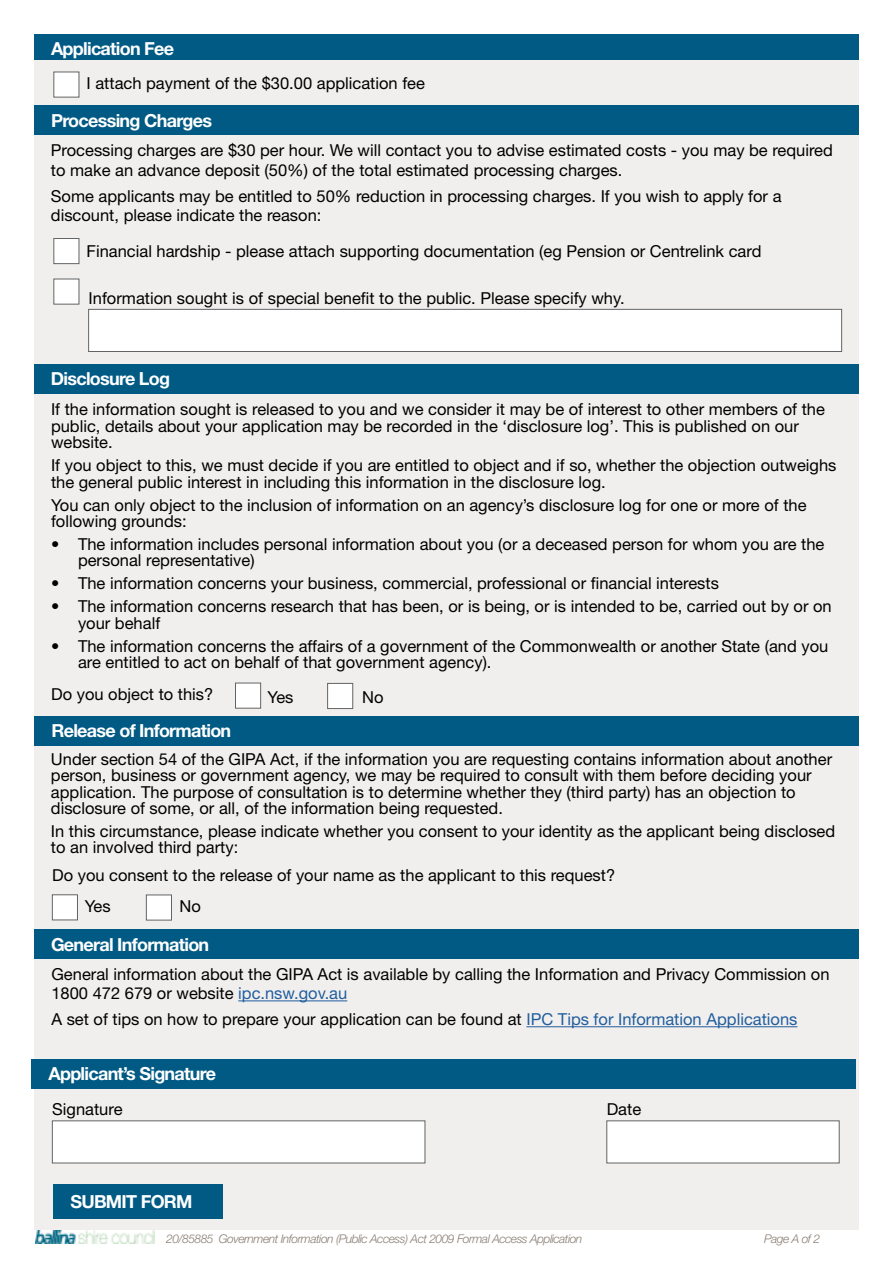
<style>
.page{position:relative;width:893px;height:1263px;background:#fff}
.page>*{position:absolute;margin:0;border:0;box-sizing:border-box;transform-origin:0 0}
.t1{font:700 18px "Helvetica Neue LT Std";letter-spacing:-.04em;color:#fff}
.t2{font:16.5px/16.5px "Helvetica Neue LT Std";color:#000}
.t3{font:italic 300 12px "Helvetica Neue LT Std";letter-spacing:-.04em;color:#897d72}
.s1{color:#215e9e}
</style>
<div class="page">
<img style="left:36px;top:1230px;width:119px;height:13px">
<div style="left:34px;top:34px;width:825px;height:30px;background:#005a84"></div>
<div style="left:34px;top:60px;width:825px;height:1169px;background:#f1efee"></div>
<div style="left:34px;top:929px;width:825px;height:30px;background:#005a84"></div>
<div style="left:54px;top:72px;width:25px;height:25px;background:#fff"></div>
<div style="left:34px;top:105px;width:825px;height:30px;background:#005a84"></div>
<div style="left:54px;top:279px;width:25px;height:25px;background:#fff"></div>
<div style="left:54px;top:238px;width:25px;height:26px;background:#fff;border:1px solid #636466"></div>
<div style="left:88px;top:309px;width:754px;height:43px;background:#fff;border:1px solid #636466"></div>
<div style="left:34px;top:364px;width:825px;height:29px;background:#005a84"></div>
<div style="left:235px;top:683px;width:26px;height:25px;background:#fff;border:1px solid #636466"></div>
<div style="left:327px;top:683px;width:26px;height:26px;background:#fff;border:1px solid #636466"></div>
<div style="left:34px;top:716px;width:825px;height:30px;background:#005a84"></div>
<div style="left:52px;top:895px;width:26px;height:25px;background:#fff;border:1px solid #636466"></div>
<div style="left:146px;top:895px;width:26px;height:25px;background:#fff;border:1px solid #636466"></div>
<hr style="left:238px;top:1000px;width:109px;height:1px;background:#215e9e">
<hr style="left:526px;top:1026px;width:271px;height:1px;background:#215e9e">
<div style="left:31px;top:1059px;width:825px;height:29px;background:#005a84"></div>
<div style="left:52px;top:1121px;width:373px;height:42px;background:#fff"></div>
<div style="left:607px;top:1121px;width:232px;height:42px;background:#fff"></div>
<div style="left:53px;top:1184px;width:169px;height:34px;background:#005a84"></div>
<p class="t1" style="left:51px;top:38px;width:125px">Application Fee</p>
<p class="t2" style="left:87px;top:75px;width:340px">I attach payment of the $30.00 application fee</p>
<p class="t1" style="left:51px;top:109px;width:163px">Processing Charges</p>
<p class="t2" style="left:51px;top:140px;width:783px;line-height:19.5px">Processing charges are $30 per hour. We will contact you to advise estimated costs - you may be required to make an advance deposit (50%) of the total estimated processing charges.</p>
<p class="t2" style="left:51px;top:186px;width:732px;line-height:19.5px">Some applicants may be entitled to 50% reduction in processing charges. If you wish to apply for a discount, please indicate the reason:</p>
<p class="t2" style="left:87px;top:243px;width:676px">Financial hardship - please attach supporting documentation (eg Pension or Centrelink card</p>
<p class="t2" style="left:89px;top:290px;width:538px">Information sought is of special benefit to the public. Please specify why.</p>
<p class="t1" style="left:51px;top:367px;width:121px">Disclosure Log</p>
<p class="t2" style="left:51px;top:401px;width:775px">If the information sought is released to you and we consider it may be of interest to other members of the public, details about your application may be recorded in the ‘disclosure log’. This is published on our website.</p>
<p class="t2" style="left:51px;top:457px;width:787px">If you object to this, we must decide if you are entitled to object and if so, whether the objection outweighs the general public interest in including this information in the disclosure log.</p>
<p class="t2" style="left:51px;top:496px;width:757px">You can only object to the inclusion of information on an agency’s disclosure log for one or more of the following grounds:</p>
<p class="t2" style="left:78px;top:536px;width:748px;text-indent:-27px">• The information includes personal information about you (or a deceased person for whom you are the personal representative)</p>
<p class="t2" style="left:51px;top:575px;width:669px">• The information concerns your business, commercial, professional or financial interests</p>
<p class="t2" style="left:78px;top:598px;width:755px;text-indent:-27px">• The information concerns research that has been, or is being, or is intended to be, carried out by or on your behalf</p>
<p class="t2" style="left:78px;top:637px;width:752px;text-indent:-27px">• The information concerns the affairs of a government of the Commonwealth or another State (and you are entitled to act on behalf of that government agency).</p>
<p class="t2" style="left:51px;top:686px;width:164px">Do you object to this?</p>
<p class="t2" style="left:267px;top:689px;width:27px">Yes</p>
<p class="t2" style="left:362px;top:689px;width:23px">No</p>
<p class="t1" style="left:51px;top:720px;width:181px">Release of Information</p>
<p class="t2" style="left:51px;top:750px;width:783px">Under section 54 of the GIPA Act, if the information you are requesting contains information about another person, business or government agency, we may be required to consult with them before deciding your application. The purpose of consultation is to determine whether they (third party) has an objection to disclosure of some, or all, of the information being requested.</p>
<p class="t2" style="left:51px;top:822px;width:786px">In this circumstance, please indicate whether you consent to your identity as the applicant being disclosed to an involved third party:</p>
<p class="t2" style="left:85px;top:860px;width:532px;line-height:30.6px;text-indent:-33px">Do you consent to the release of your name as the applicant to this request?<br>Yes</p>
<p class="t2" style="left:179px;top:898px;width:23px">No</p>
<p class="t1" style="left:51px;top:933px;width:160px">General Information</p>
<p class="t2" style="left:51px;top:964px;width:780px;line-height:19.5px">General information about the GIPA Act is available by calling the Information and Privacy Commission on<br>1800 472 679 or website <span class="s1">ipc.nsw.gov.au</span></p>
<p class="t2" style="left:51px;top:1011px;width:747px">A set of tips on how to prepare your application can be found at <span class="s1">IPC Tips for Information Applications</span></p>
<p class="t1" style="left:48px;top:1062px;width:169px">Applicant’s Signature</p>
<p class="t2" style="left:52px;top:1101px;width:72px">Signature</p>
<p class="t2" style="left:607px;top:1101px;width:36px">Date</p>
<p class="t1" style="left:70px;top:1190px;width:124px">SUBMIT FORM</p>
<p class="t3" style="left:166px;top:1231px;width:418px">20/85885 Government Information (Public Access) Act 2009 Formal Access Application</p>
<p class="t3" style="left:764px;top:1231px;width:57px">Page A of 2</p>
</div>
